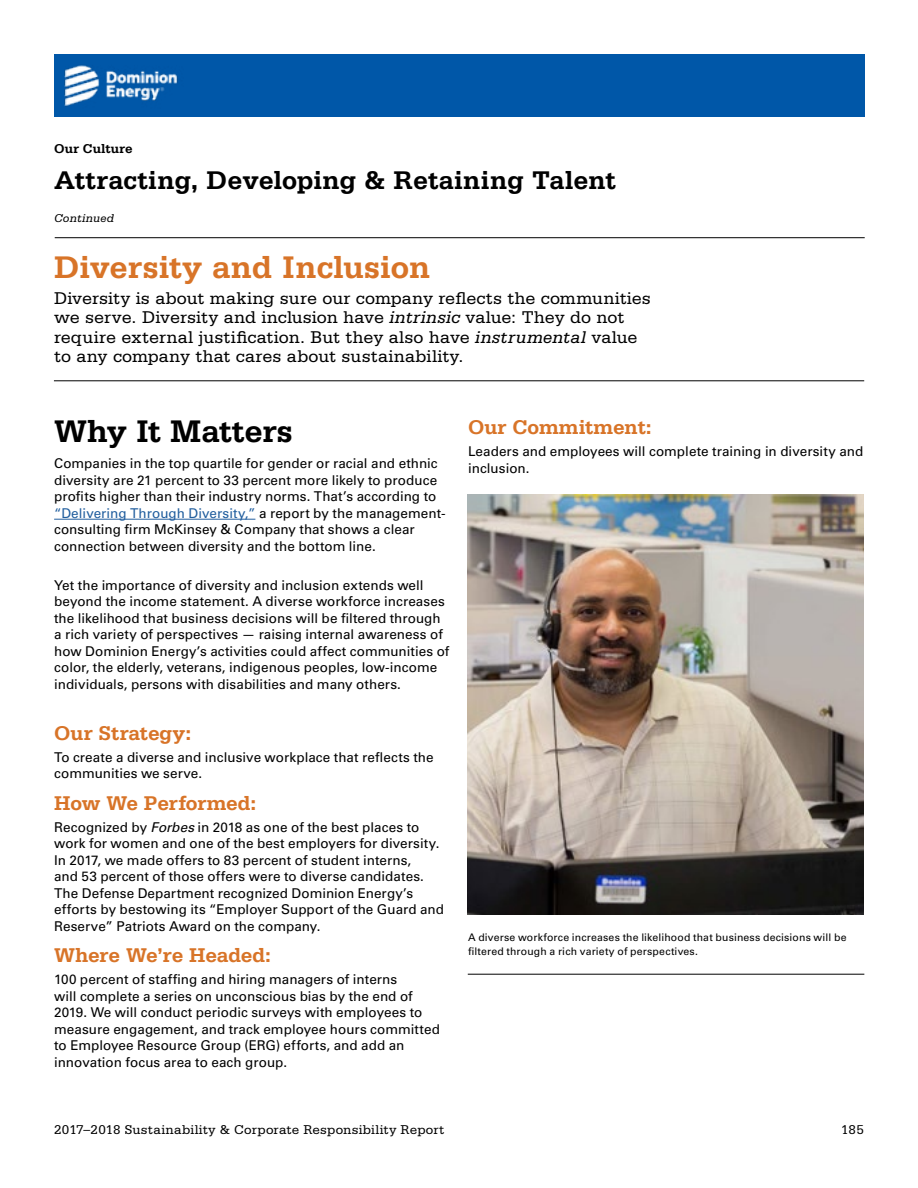
<style>
.page{position:relative;width:918px;height:1188px;background:#fff}
.page>*{position:absolute;margin:0;border:0;box-sizing:border-box;transform-origin:0 0}
.Header_Sub-Section{font:700 33px "Serifa Std";letter-spacing:-.005em;color:#d87428}
.Body-Copy_Header__H4{font:700 33px "Serifa Std";letter-spacing:-.005em;color:#000}
.Header_Section__H2{font:700 27px "Serifa Std";letter-spacing:-.005em;color:#000}
.Body-Copy_Sub-Header{font:700 21px "Serifa Std";letter-spacing:-.005em;color:#d87428}
.Header_Sub-Section_P{font:18px/19.5px "Serifa Std";letter-spacing:.005em;color:#000}
.Body-Copy_Paragraph{font:13.5px/16.5px "Univers LT Std";color:#000}
.t1{font:13.5px "Serifa Std";letter-spacing:.02em;color:#000}
.Header_Chapter__H1{font:700 13.5px "Serifa Std";letter-spacing:.01em;color:#000}
.t2{font:italic 12px "Serifa Std";letter-spacing:.015em;color:#000}
.t3{font:10.5px/13.5px "Univers LT Std";letter-spacing:.015em;color:#000}
.s1{font-style:italic}
.s2{color:#215e9e}
</style>
<div class="page">
<div style="left:54px;top:54px;width:810px;height:62px;background:#0057a8"></div>
<img style="left:64px;top:65px;width:114px;height:42px">
<hr style="left:54px;top:380px;width:810px;height:1px;background:#000">
<hr style="left:55px;top:237px;width:810px;height:1px;background:#000">
<hr style="left:54px;top:519px;width:201px;height:1px;background:#215e9e">
<hr style="left:468px;top:974px;width:396px;height:1px;background:#000">
<img style="left:468px;top:495px;width:396px;height:420px">
<h1 class="Header_Chapter__H1" style="left:54px;top:141px;width:80px">Our Culture</h1>
<p class="Header_Section__H2" style="left:54px;top:164px;width:564px">Attracting, Developing &amp; Retaining Talent</p>
<p class="t2" style="left:54px;top:211px;width:62px">Continued</p>
<h2 class="Header_Sub-Section" style="left:54px;top:247px;width:378px">Diversity and Inclusion</h2>
<p class="Header_Sub-Section_P" style="left:54px;top:288px;width:598px">Diversity is about making sure our company reflects the communities we serve. Diversity and inclusion have <span class="s1">intrinsic</span> value: They do not require external justification. But they also have <span class="s1">instrumental</span> value to any company that cares about sustainability.</p>
<p class="Body-Copy_Header__H4" style="left:54px;top:412px;width:241px">Why It Matters</p>
<p class="Body-Copy_Paragraph" style="left:54px;top:455px;width:393px">Companies in the top quartile for gender or racial and ethnic diversity are 21 percent to 33 percent more likely to produce profits higher than their industry norms. That’s according to <span class="s2">“Delivering Through Diversity,”</span> a report by the management&shy;consulting firm McKinsey &amp; Company that shows a clear connection between diversity and the bottom line.</p>
<p class="Body-Copy_Paragraph" style="left:54px;top:577px;width:397px">Yet the importance of diversity and inclusion extends well beyond the income statement. A diverse workforce increases the likelihood that business decisions will be filtered through a rich variety of perspectives — raising internal awareness of how Dominion Energy’s activities could affect communities of color, the elderly, veterans, indigenous peoples, low-income individuals, persons with disabilities and many others.</p>
<h2 class="Body-Copy_Sub-Header" style="left:54px;top:721px;width:139px">Our Strategy:</h2>
<p class="Body-Copy_Paragraph" style="left:54px;top:749px;width:381px">To create a diverse and inclusive workplace that reflects the communities we serve.</p>
<h2 class="Body-Copy_Sub-Header" style="left:54px;top:791px;width:204px">How We Performed:</h2>
<p class="Body-Copy_Paragraph" style="left:54px;top:819px;width:392px">Recognized by <span class="s1">Forbes</span> in 2018 as one of the best places to work for women and one of the best employers for diversity.<br>In 2017, we made offers to 83 percent of student interns,<br>and 53 percent of those offers were to diverse candidates.<br>The Defense Department recognized Dominion Energy’s efforts by bestowing its “Employer Support of the Guard and Reserve” Patriots Award on the company.</p>
<h2 class="Body-Copy_Sub-Header" style="left:54px;top:943px;width:218px">Where We’re Headed:</h2>
<p class="Body-Copy_Paragraph" style="left:54px;top:971px;width:387px">100 percent of staffing and hiring managers of interns<br>will complete a series on unconscious bias by the end of 2019. We will conduct periodic surveys with employees to measure engagement, and track employee hours committed to Employee Resource Group (ERG) efforts, and add an innovation focus area to each group.</p>
<h2 class="Body-Copy_Sub-Header" style="left:468px;top:415px;width:185px">Our Commitment:</h2>
<p class="Body-Copy_Paragraph" style="left:468px;top:443px;width:397px">Leaders and employees will complete training in diversity and inclusion.</p>
<p class="t3" style="left:468px;top:931px;width:380px">A diverse workforce increases the likelihood that business decisions will be filtered through a rich variety of perspectives.</p>
<p class="t1" style="left:54px;top:1122px;width:392px">2017–2018 Sustainability &amp; Corporate Responsibility Report</p>
<p class="t1" style="left:841px;top:1122px;width:24px">185</p>
</div>
